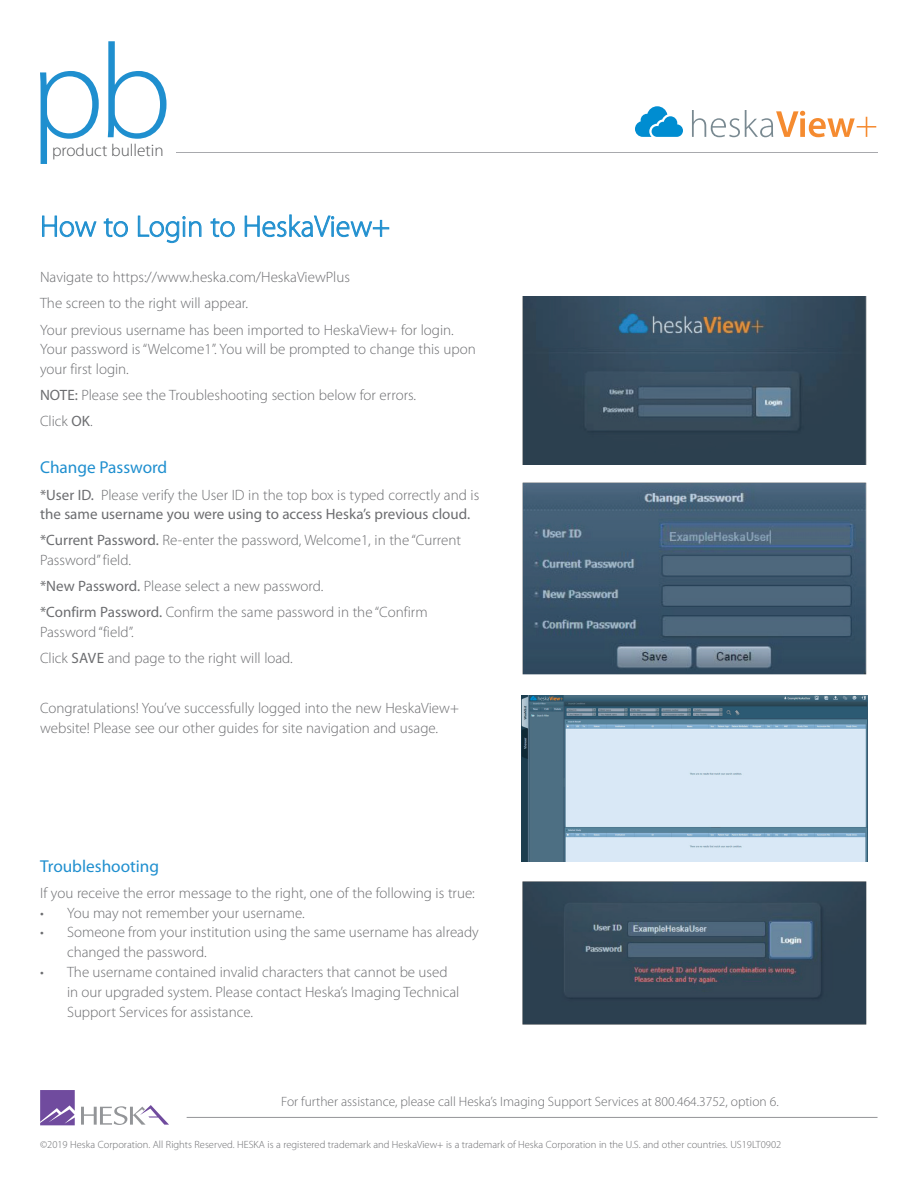
<style>
.page{position:relative;width:918px;height:1188px;background:#fff}
.page>*{position:absolute;margin:0;border:0;box-sizing:border-box;transform-origin:0 0}
.t1{font:300 135px "Myriad Pro";color:#1f8fcf}
.t2{font:300 30px "Myriad Pro";color:#1f8fcf}
.t3{font:17.25px "Myriad Pro";color:#1f8fcf}
.t4{font:300 17.25px "Myriad Pro";color:#57585a}
.t5{font:300 15px/26.2px "Myriad Pro";color:#6c6d70}
.t6{font:15px/19.5px "Myriad Pro";color:#6c6d70}
.t7{font:300 13.5px "Myriad Pro";color:#6c6d70}
.t8{font:300 10.5px "Myriad Pro";color:#6c6d70}
.s1{font-weight:400}
.s2{font-weight:300}
</style>
<div class="page">
<svg style="left:42px;top:216px;width:54px;height:22px"></svg>
<svg style="left:104px;top:218px;width:24px;height:19px"></svg>
<svg style="left:138px;top:216px;width:63px;height:27px"></svg>
<svg style="left:211px;top:218px;width:24px;height:19px"></svg>
<svg style="left:245px;top:215px;width:144px;height:23px"></svg>
<hr style="left:176px;top:152px;width:702px;height:1px;background:#a8a9ad">
<hr style="left:187px;top:1117px;width:691px;height:1px;background:#939598">
<svg style="left:40px;top:1090px;width:129px;height:35px"></svg>
<svg style="left:692px;top:110px;width:184px;height:27px"></svg>
<svg style="left:635px;top:106px;width:48px;height:31px"></svg>
<img style="left:522px;top:297px;width:344px;height:168px">
<img style="left:522px;top:482px;width:344px;height:193px">
<img style="left:522px;top:695px;width:345px;height:166px">
<img style="left:522px;top:881px;width:345px;height:143px">
<h1 class="t1" style="left:30px;top:18px;width:144px">pb</h1>
<p class="t4" style="left:52px;top:141px;width:113px">product bulletin</p>
<h2 class="t2" style="left:40px;top:210px;width:351px">How to Login to HeskaView+</h2>
<p class="t5" style="left:40px;top:264px;width:415px">Navigate to https://www.heska.com/HeskaViewPlus<br>The screen to the right will appear.<br>Your previous username has been imported to HeskaView+ for login.</p>
<p class="t5" style="left:40px;top:340px;width:437px;line-height:19.5px">Your password is “Welcome1”. You will be prompted to change this upon your first login.</p>
<p class="t5" style="left:40px;top:382px;width:378px"><span class="s1">NOTE:</span> Please see the Troubleshooting section below for errors.<br>Click <span class="s1">OK</span>.</p>
<p class="t3" style="left:40px;top:458px;width:129px">Change Password</p>
<p class="t6" style="left:40px;top:485px;width:441px">*User ID. <span class="s2">Please verify the User ID in the top box is typed correctly and is </span>the same username you were using to access Heska’s previous cloud.</p>
<p class="t5" style="left:40px;top:531px;width:423px;line-height:19.5px"><span class="s1">*Current Password.</span> Re-enter the password, Welcome1, in the “Current<br>Password” field.</p>
<p class="t5" style="left:40px;top:573px;width:389px"><span class="s1">*New Password.</span> Please select a new password.<br><span class="s1">*Confirm Password.</span> Confirm the same password in the “Confirm</p>
<p class="t5" style="left:40px;top:619px;width:254px">Password “field”.<br>Click <span class="s1">SAVE</span> and page to the right will load.</p>
<p class="t5" style="left:40px;top:699px;width:420px;line-height:19.5px">Congratulations! You’ve successfully logged into the new HeskaView+ website! Please see our other guides for site navigation and usage.</p>
<p class="t3" style="left:40px;top:856px;width:121px">Troubleshooting</p>
<p class="t5" style="left:40px;top:880px;width:436px">If you receive the error message to the right, one of the following is true:</p>
<p class="t5" style="left:40px;top:900px;width:266px">• You may not remember your username.</p>
<p class="t5" style="left:67px;top:923px;width:413px;line-height:19.8px;text-indent:-27px">• Someone from your institution using the same username has already changed the password.</p>
<p class="t5" style="left:67px;top:962px;width:394px;line-height:19.8px;text-indent:-27px">• The username contained invalid characters that cannot be used in our upgraded system. Please contact Heska’s Imaging Technical<br>Support Services for assistance.</p>
<p class="t7" style="left:281px;top:1095px;width:499px">For further assistance, please call Heska’s Imaging Support Services at 800.464.3752, option 6.</p>
<p class="t8" style="left:40px;top:1139px;width:743px">©2019 Heska Corporation. All Rights Reserved. HESKA is a registered trademark and HeskaView+ is a trademark of Heska Corporation in the U.S. and other countries. US19LT0902</p>
</div>
